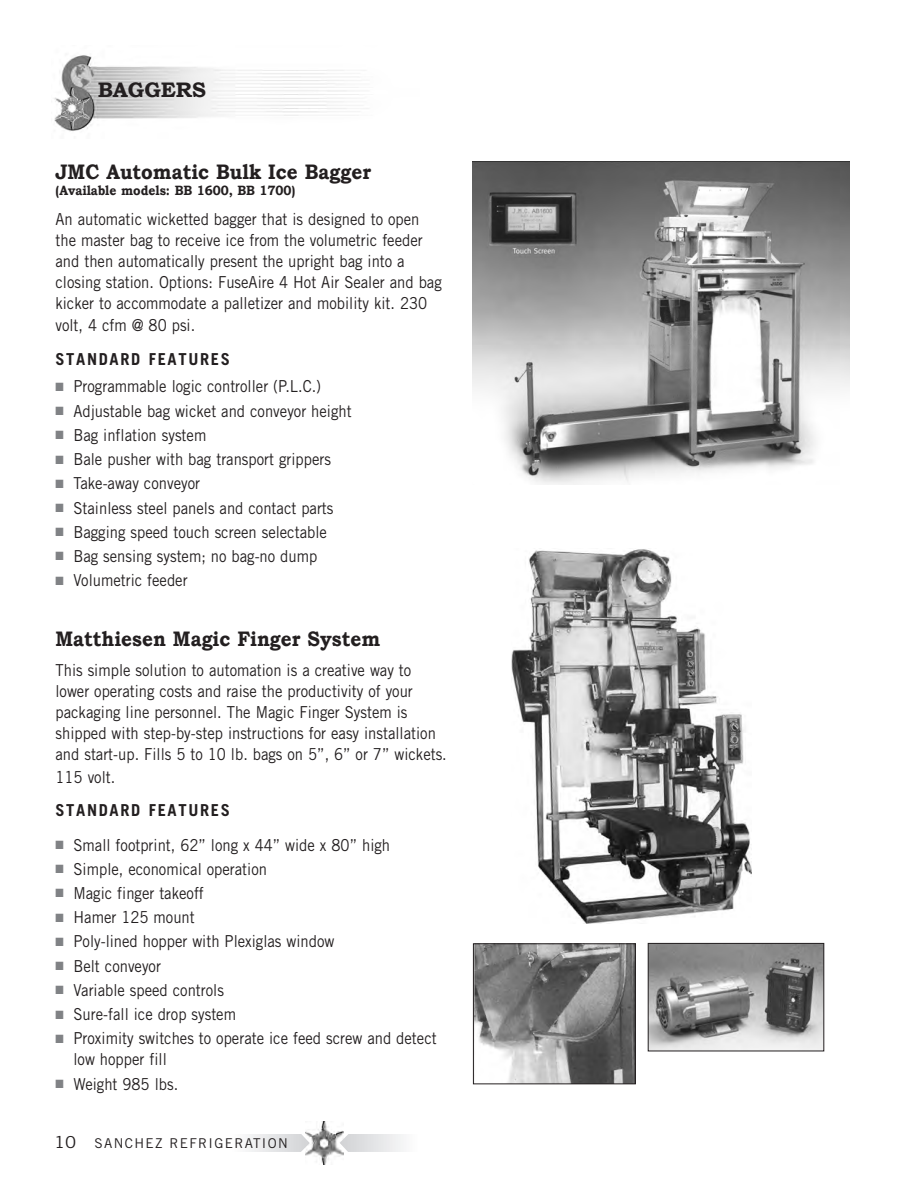
<style>
.page{position:relative;width:918px;height:1188px;background:#fff}
.page>*{position:absolute;margin:0;border:0;box-sizing:border-box;transform-origin:0 0}
.t1{font:700 21px "Bookman Old Style";color:#231f20;scale:.9 1}
.t2{font:700 21px "Bookman Old Style";color:#231f20}
.t3{font:16.5px/21px "Trade Gothic";color:#231f20;scale:.9 1}
.t4{font:700 16.5px "Trade Gothic";letter-spacing:.1em;color:#231f20}
.t5{font:700 13.5px "Bookman Old Style";color:#231f20;scale:.9 1}
.t6{font:13.5px "Trade Gothic";letter-spacing:.1em;color:#231f20}
.s1{color:#808285}
.s2{font-size:16.5px}
</style>
<div class="page">
<img style="left:305px;top:1121px;width:39px;height:44px">
<svg style="left:248px;top:1134px;width:62px;height:18px"></svg>
<svg style="left:340px;top:1134px;width:63px;height:18px"></svg>
<img style="left:54px;top:55px;width:314px;height:76px">
<img style="left:472px;top:162px;width:378px;height:322px">
<img style="left:512px;top:549px;width:239px;height:374px">
<img style="left:650px;top:945px;width:172px;height:104px">
<div style="left:648px;top:943px;width:176px;height:108px;border:1px solid #231f20"></div>
<img style="left:475px;top:945px;width:159px;height:137px">
<div style="left:473px;top:943px;width:163px;height:141px;border:1px solid #231f20"></div>
<p class="t2" style="left:98px;top:77px;width:110px">BAGGERS</p>
<p class="t1" style="left:56px;top:159px;width:352px">JMC Automatic Bulk Ice Bagger</p>
<p class="t5" style="left:56px;top:182px;width:268px">(Available models: BB 1600, BB 1700)</p>
<p class="t3" style="left:55px;top:208px;width:431px">An automatic wicketted bagger that is designed to open the master bag to receive ice from the volumetric feeder and then automatically present the upright bag into a closing station. Options: FuseAire 4 Hot Air Sealer and bag kicker to accommodate a palletizer and mobility kit. 230</p>
<p class="t3" style="left:55px;top:315px;width:153px">volt, 4 cfm @ 80 psi.</p>
<p class="t4" style="left:56px;top:349px;width:176px">STANDARD FEATURES</p>
<p class="t3" style="left:56px;top:376px;width:297px"><span class="s1">■</span> Programmable logic controller (P. L.C.)</p>
<p class="t3" style="left:56px;top:400px;width:331px"><span class="s1">■</span> Adjustable bag wicket and conveyor height</p>
<p class="t3" style="left:56px;top:424px;width:169px"><span class="s1">■</span> Bag inflation system</p>
<p class="t3" style="left:56px;top:448px;width:308px"><span class="s1">■</span> Bale pusher with bag transport grippers</p>
<p class="t3" style="left:56px;top:473px;width:162px"><span class="s1">■</span> Take-away conveyor</p>
<p class="t3" style="left:56px;top:497px;width:310px"><span class="s1">■</span> Stainless steel panels and contact parts</p>
<p class="t3" style="left:56px;top:521px;width:303px"><span class="s1">■</span> Bagging speed touch screen selectable</p>
<p class="t3" style="left:56px;top:545px;width:293px"><span class="s1">■</span> Bag sensing system; no bag-no dump</p>
<p class="t3" style="left:56px;top:570px;width:148px"><span class="s1">■</span> Volumetric feeder</p>
<p class="t1" style="left:56px;top:626px;width:362px">Matthiesen Magic Finger System</p>
<p class="t3" style="left:56px;top:660px;width:433px">This simple solution to automation is a creative way to lower operating costs and raise the productivity of your packaging line personnel. The Magic Finger System is shipped with step-by-step instructions for easy installation and start-up. Fills 5 to 10 lb. bags on 5”, 6” or 7” wickets.</p>
<p class="t3" style="left:56px;top:766px;width:65px">115 volt.</p>
<p class="t4" style="left:56px;top:800px;width:176px">STANDARD FEATURES</p>
<p class="t3" style="left:56px;top:834px;width:373px"><span class="s1">■</span> Small footprint, 62” long x 44” wide x 80” high</p>
<p class="t3" style="left:56px;top:858px;width:237px"><span class="s1">■</span> Simple, economical operation</p>
<p class="t3" style="left:56px;top:882px;width:166px"><span class="s1">■</span> Magic finger takeoff</p>
<p class="t3" style="left:56px;top:907px;width:156px"><span class="s1">■</span> Hamer 125 mount</p>
<p class="t3" style="left:56px;top:931px;width:311px"><span class="s1">■</span> Poly-lined hopper with Plexiglas window</p>
<p class="t3" style="left:56px;top:955px;width:119px"><span class="s1">■</span> Belt conveyor</p>
<p class="t3" style="left:56px;top:979px;width:189px"><span class="s1">■</span> Variable speed controls</p>
<p class="t3" style="left:56px;top:1004px;width:202px"><span class="s1">■</span> Sure-fall ice drop system</p>
<p class="t3" style="left:74px;top:1028px;width:405px;text-indent:-18px"><span class="s1">■</span> Proximity switches to operate ice feed screw and detect low hopper fill</p>
<p class="t3" style="left:56px;top:1073px;width:134px"><span class="s1">■</span> Weight 985 lbs.</p>
<p class="t6" style="left:54px;top:1135px;width:235px"><span class="s2">10</span> SANCHEZ REFRIGERATION</p>
</div>
